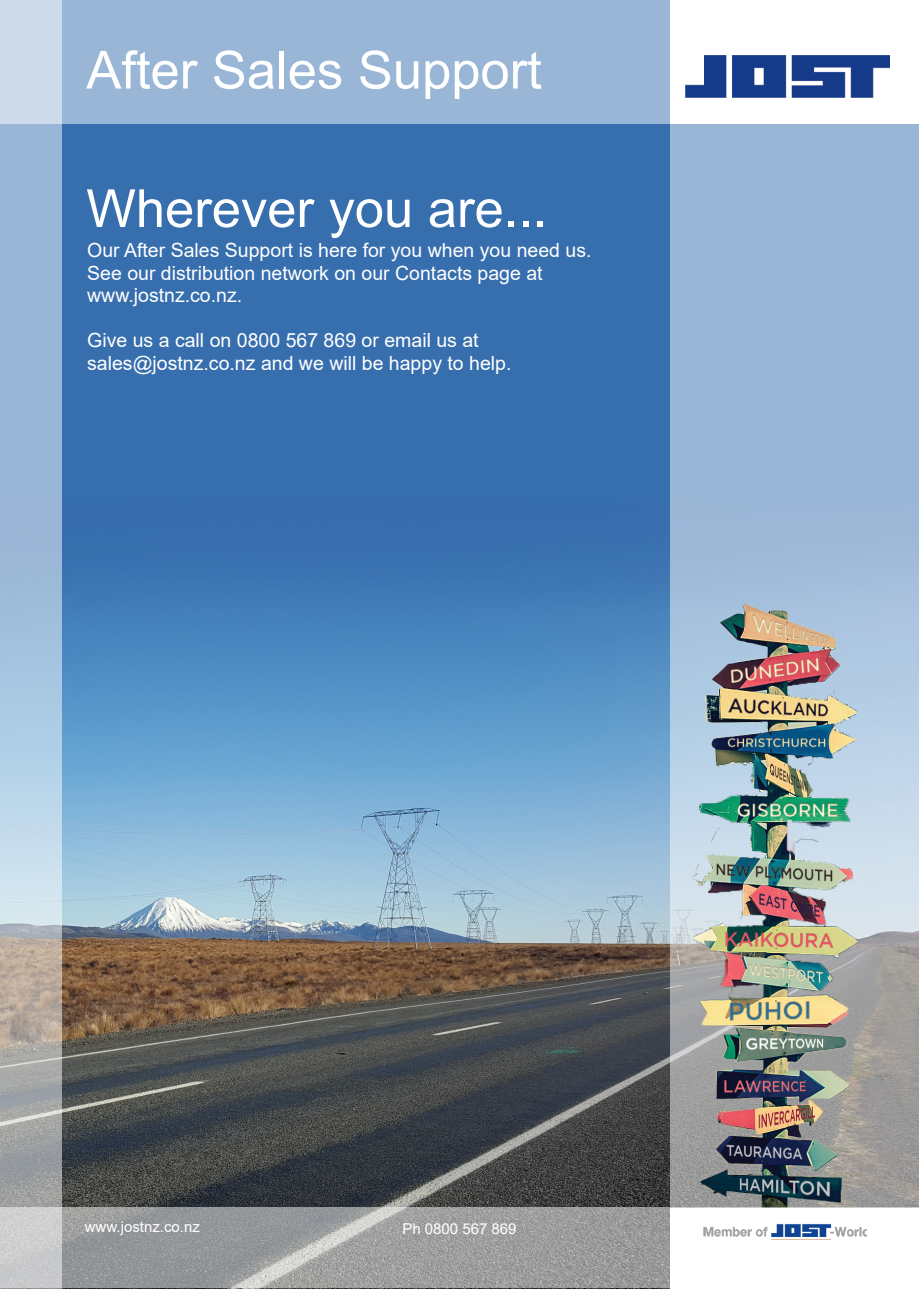
<style>
.page{position:relative;width:919px;height:1289px;background:#fff}
.page>*{position:absolute;margin:0;border:0;box-sizing:border-box;transform-origin:0 0}
.t1{font:52.5px "Arial";color:#fff}
.t2{font:19.5px/22.5px "Arial";color:#fff}
.t3{font:15px "Arial";color:#fff}
</style>
<div class="page">
<div style="left:0;top:1px;width:918px;height:951px;background:#376eae"></div>
<img style="left:61px;top:502px;width:382px;height:786px">
<div style="left:0;top:0;width:670px;height:124px;background:#9ab6d6"></div>
<div style="left:670px;top:0;width:248px;height:124px;background:#fff"></div>
<svg style="left:0;top:0;width:61px;height:1288px;background:#abbdd0"></svg>
<div style="left:670px;top:124px;width:248px;height:1083px;background:#9ab6d6"></div>
<img style="left:443px;top:578px;width:475px;height:710px">
<svg style="left:0;top:1207px;width:918px;height:80px;background:#a1a2a2"></svg>
<div style="left:670px;top:1208px;width:248px;height:80px;background:#fff"></div>
<img style="left:703px;top:1224px;width:163px;height:13px">
<img style="left:685px;top:56px;width:204px;height:42px">
<p class="t1" style="left:86px;top:34px;width:457px">After Sales Support</p>
<p class="t1" style="left:86px;top:172px;width:463px">Wherever you are...</p>
<p class="t2" style="left:87px;top:239px;width:506px">Our After Sales Support is here for you when you need us.<br>See our distribution network on our Contacts page at</p>
<p class="t2" style="left:87px;top:284px;width:156px">www.jostnz.co.nz.</p>
<p class="t2" style="left:87px;top:329px;width:393px">Give us a call on 0800 567 869 or email us at</p>
<p class="t2" style="left:87px;top:351px;width:426px">sales@jostnz.co.nz and we will be happy to help.</p>
<p class="t3" style="left:85px;top:1216px;width:117px">www.jostnz.co.nz</p>
<p class="t3" style="left:402px;top:1217px;width:115px">Ph 0800 567 869</p>
</div>
